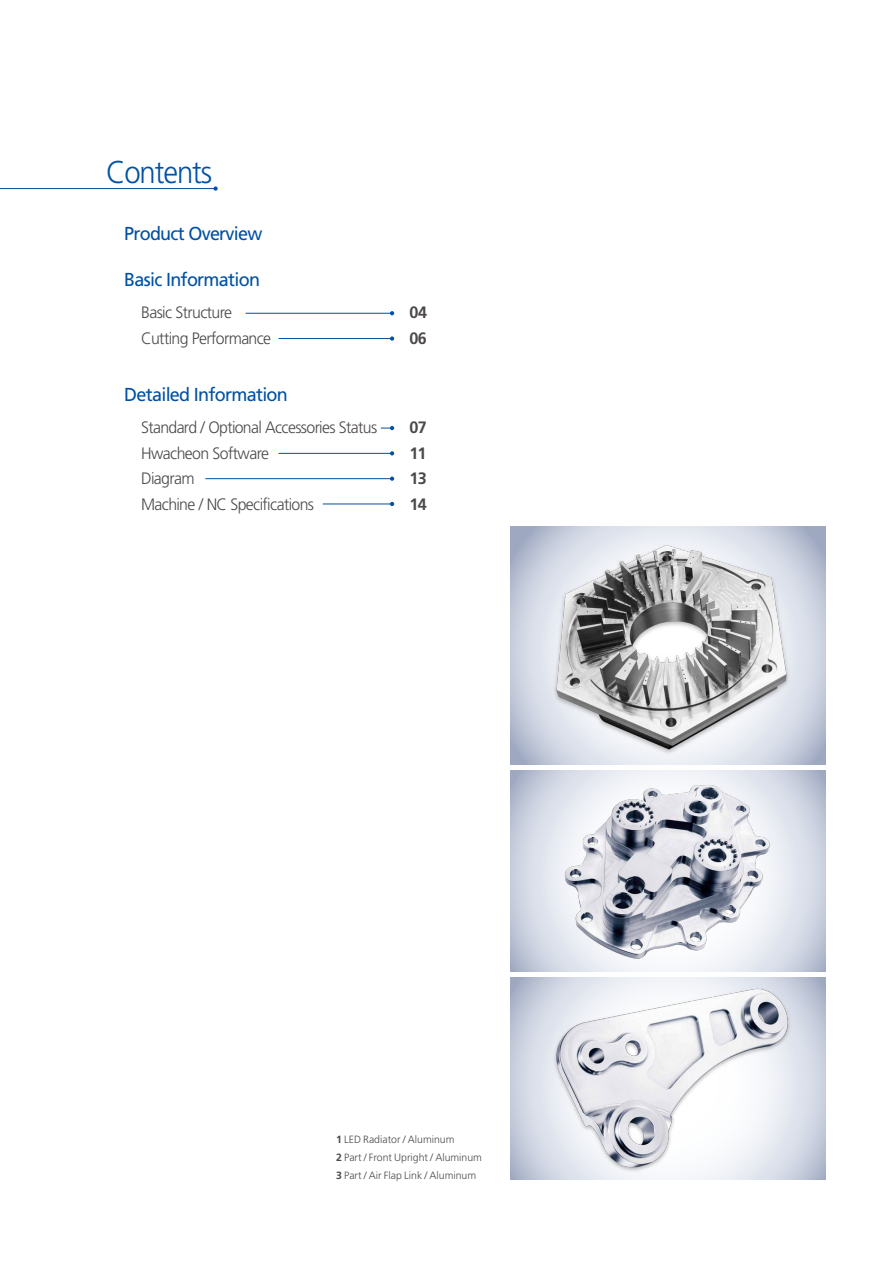
<style>
.page{position:relative;width:893px;height:1263px;background:#fff}
.page>*{position:absolute;margin:0;border:0;box-sizing:border-box;transform-origin:0 0}
.t1{font:300 31.5px "Frutiger";letter-spacing:-.04em;color:#0050a3;scale:.93 1}
.t2{font:18.75px "Frutiger";letter-spacing:-.04em;color:#0050a3;scale:.96 1}
.t3{font:300 16.5px/25.5px "Frutiger";letter-spacing:-.04em;color:#4c4948;scale:.96 1}
.t4{font:700 16.5px/25.5px "Frutiger";letter-spacing:-.04em;color:#4c4948}
.t5{font:300 10.5px/18px "Frutiger";color:#4c4948}
.s1{font-weight:700}
</style>
<div class="page">
<svg style="left:213px;top:186px;width:5px;height:5px"></svg>
<hr style="left:0;top:188px;width:216px;height:1px;background:#0050a3">
<svg style="left:510px;top:978px;width:316px;height:201px;background:#c9cfdd"></svg>
<img style="left:541px;top:978px;width:254px;height:201px">
<svg style="left:510px;top:770px;width:316px;height:202px;background:#cbd2df"></svg>
<img style="left:548px;top:770px;width:240px;height:202px">
<svg style="left:510px;top:527px;width:316px;height:237px;background:#c1c8d8"></svg>
<img style="left:532px;top:527px;width:272px;height:234px">
<svg style="left:390px;top:311px;width:4px;height:4px"></svg>
<hr style="left:246px;top:313px;width:146px;height:1px;background:#0050a3">
<svg style="left:390px;top:336px;width:4px;height:5px"></svg>
<hr style="left:279px;top:338px;width:113px;height:1px;background:#0050a3">
<svg style="left:381px;top:426px;width:13px;height:4px"></svg>
<svg style="left:390px;top:476px;width:4px;height:5px"></svg>
<hr style="left:205px;top:478px;width:187px;height:1px;background:#0050a3">
<svg style="left:390px;top:451px;width:4px;height:4px"></svg>
<hr style="left:279px;top:453px;width:113px;height:1px;background:#0050a3">
<svg style="left:390px;top:502px;width:4px;height:4px"></svg>
<hr style="left:323px;top:504px;width:69px;height:1px;background:#0050a3">
<h1 class="t1" style="left:106px;top:154px;width:116px">Contents</h1>
<p class="t2" style="left:124px;top:223px;width:145px">Product Overview</p>
<p class="t2" style="left:124px;top:268px;width:143px">Basic Information</p>
<p class="t3" style="left:141px;top:300px;width:137px">Basic Structure<br>Cutting Performance</p>
<p class="t2" style="left:124px;top:383px;width:172px">Detailed Information</p>
<p class="t3" style="left:141px;top:415px;width:247px">Standard / Optional Accessories Status<br>Hwacheon Software<br>Diagram<br>Machine / NC Specifications</p>
<p class="t4" style="left:410px;top:300px;width:19px">04<br>06</p>
<p class="t4" style="left:409px;top:415px;width:19px;text-align:justify">07<br>11<br>13<br>14</p>
<p class="t5" style="left:336px;top:1131px;width:147px"><span class="s1">1</span> LED Radiator / Aluminum<br><span class="s1">2</span> Part / Front Upright / Aluminum<br><span class="s1">3</span> Part / Air Flap Link / Aluminum</p>
</div>
